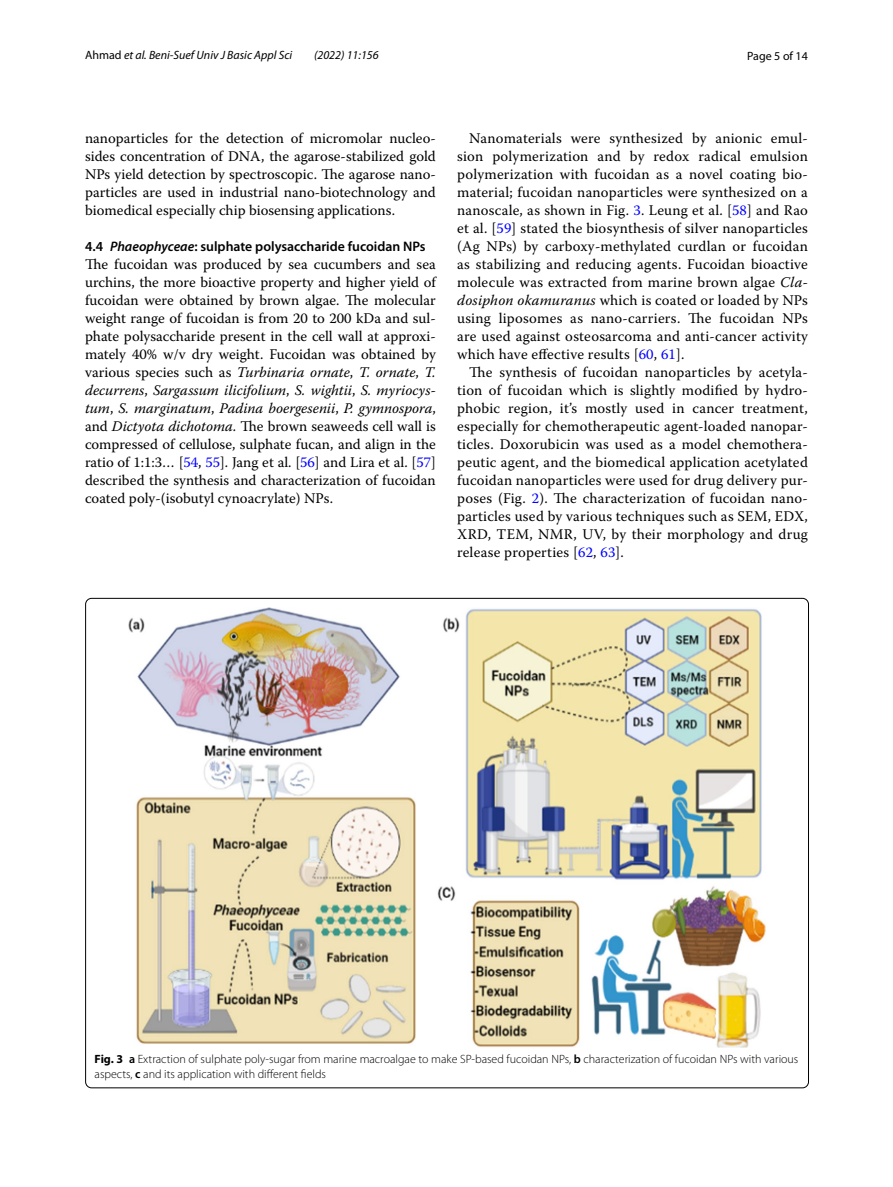
<style>
.page{position:relative;width:893px;height:1187px;background:#fff}
.page>*{position:absolute;margin:0;border:0;box-sizing:border-box;transform-origin:0 0}
.t1{font:14.7px/18px "Warnock Pro";letter-spacing:.01em;color:#000;text-align:justify}
.t2{font:600 13.8px "Myriad Pro";color:#000}
.t3{font:300 12px/15px "Myriad Pro";color:#000}
.t4{font:italic 12px "Myriad Pro";color:#000}
.t5{font:12px "Myriad Pro";color:#000}
.s1{font-style:normal}
.s2{font-style:italic}
.s3{color:#00f}
.s4{font-weight:700}
.s5{font-weight:600}
</style>
<div class="page">
<img style="left:128px;top:607px;width:638px;height:440px">
<p class="t4" style="left:85px;top:48px;width:209px"><span class="s1">Ahmad</span> et al. Beni-Suef Univ J Basic Appl Sci</p>
<p class="t4" style="left:314px;top:48px;width:66px">(2022) 11:156</p>
<p class="t5" style="left:747px;top:48px;width:62px">Page 5 of 14</p>
<p class="t1" style="left:85px;top:128px;width:352px">nanoparticles for the detection of micromolar nucleo&shy;sides concentration of DNA, the agarose-stabilized gold NPs yield detection by spectroscopic. The agarose nano&shy;particles are used in industrial nano-biotechnology and biomedical especially chip biosensing applications.</p>
<p class="t2" style="left:85px;top:237px;width:342px">4.4 <span class="s2">Phaeophyceae</span>: sulphate polysaccharide fucoidan NPs</p>
<p class="t1" style="left:85px;top:254px;width:352px">The fucoidan was produced by sea cucumbers and sea urchins, the more bioactive property and higher yield of fucoidan were obtained by brown algae. The molecular weight range of fucoidan is from 20 to 200 kDa and sul&shy;phate polysaccharide present in the cell wall at approxi&shy;mately 40% w/v dry weight. Fucoidan was obtained by various species such as <span class="s2">Turbinaria ornate</span>, <span class="s2">T. ornate</span>, <span class="s2">T. decurrens</span>, <span class="s2">Sargassum ilicifolium</span>, <span class="s2">S. wightii</span>, <span class="s2">S. myriocys&shy;tum</span>, <span class="s2">S. marginatum</span>, <span class="s2">Padina boergesenii</span>, <span class="s2">P. gymnospora</span>, and <span class="s2">Dictyota dichotoma.</span> The brown seaweeds cell wall is compressed of cellulose, sulphate fucan, and align in the ratio of 1:1:3… [<span class="s3">54</span>, <span class="s3">55</span>]. Jang et al. [<span class="s3">56</span>] and Lira et al. [<span class="s3">57</span>] described the synthesis and characterization of fucoidan coated poly-(isobutyl cynoacrylate) NPs.</p>
<p class="t1" style="left:457px;top:128px;width:352px;text-indent:12px">Nanomaterials were synthesized by anionic emul&shy;sion polymerization and by redox radical emulsion polymerization with fucoidan as a novel coating bio&shy;material; fucoidan nanoparticles were synthesized on a nanoscale, as shown in Fig. <span class="s3">3</span>. Leung et al. [<span class="s3">58</span>] and Rao et al. [<span class="s3">59</span>] stated the biosynthesis of silver nanoparticles (Ag NPs) by carboxy-methylated curdlan or fucoidan as stabilizing and reducing agents. Fucoidan bioactive molecule was extracted from marine brown algae <span class="s2">Cla&shy;dosiphon okamuranus</span> which is coated or loaded by NPs using liposomes as nano-carriers. The fucoidan NPs are used against osteosarcoma and anti-cancer activity which have effective results [<span class="s3">60</span>, <span class="s3">61</span>].</p>
<p class="t1" style="left:457px;top:362px;width:352px;text-indent:12px">The synthesis of fucoidan nanoparticles by acetyla&shy;tion of fucoidan which is slightly modified by hydro&shy;phobic region, it’s mostly used in cancer treatment, especially for chemotherapeutic agent-loaded nanopar&shy;ticles. Doxorubicin was used as a model chemothera&shy;peutic agent, and the biomedical application acetylated fucoidan nanoparticles were used for drug delivery pur&shy;poses (Fig. <span class="s3">2</span>). The characterization of fucoidan nano&shy;particles used by various techniques such as SEM, EDX, XRD, TEM, NMR, UV, by their morphology and drug release properties [<span class="s3">62</span>, <span class="s3">63</span>].</p>
<p class="t3" style="left:95px;top:1051px;width:705px"><span class="s4">Fig. 3</span> <span class="s5">a</span> Extraction of sulphate poly-sugar from marine macroalgae to make SP-based fucoidan NPs, <span class="s5">b</span> characterization of fucoidan NPs with various aspects, <span class="s5">c</span> and its application with different fields</p>
</div>
